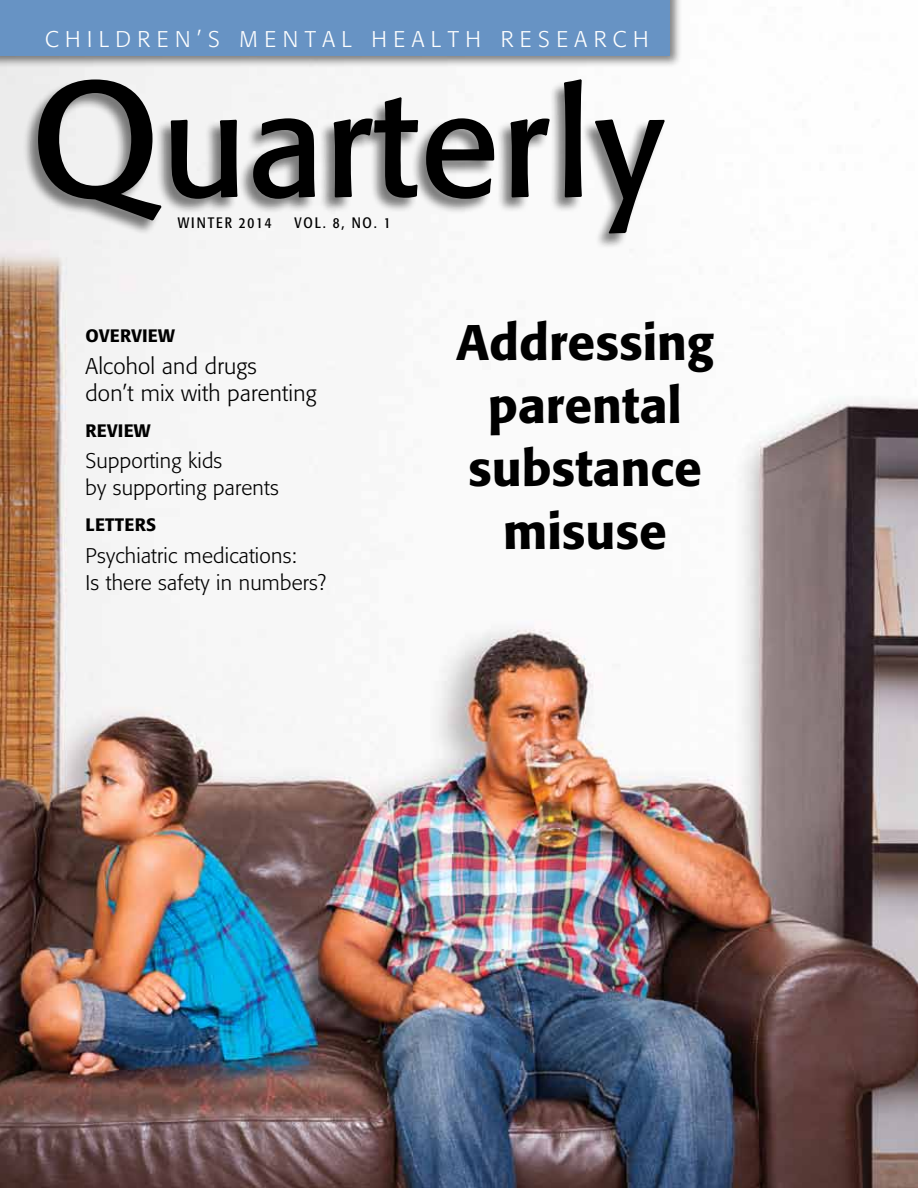
<style>
.page{position:relative;width:918px;height:1188px;background:#fff}
.page>*{position:absolute;margin:0;border:0;box-sizing:border-box;transform-origin:0 0}
.t1{font:147.6px "Formata";color:#000}
.t2{font:500 49.5px/63px "Formata";color:#000;text-align:center}
.t3{font:300 22.5px/27px "Formata";letter-spacing:.01em;color:#000}
.t4{font:300 22.5px "Formata";letter-spacing:.29em;color:#fff}
.t5{font:300 21px/27px "Formata";letter-spacing:.01em;color:#000}
.t6{font:500 17.85px "Formata";letter-spacing:.015em;color:#000}
.t7{font:condensed 15px "Formata";letter-spacing:.12em;color:#000}
.s1{font-size:163.05px}
</style>
<div class="page">
<img style="left:0;top:69px;width:918px;height:1119px">
<div style="left:0;top:0;width:683px;height:69px;background:#000;opacity:.5"></div>
<div style="left:0;top:0;width:670px;height:56px;background:#6793c4"></div>
<div style="left:22px;top:79px;width:642px;height:170px;background:#000;opacity:.5"></div>
<p class="t4" style="left:45px;top:26px;width:605px">Children’s Mental H ealth Researc h</p>
<h1 class="t1" style="left:29px;top:55px;width:636px"><span class="s1">Q</span>uarterly</h1>
<p class="t7" style="left:178px;top:214px;width:95px">WINTER 2014</p>
<p class="t7" style="left:295px;top:214px;width:98px">Vol. 8, No. 1</p>
<p class="t6" style="left:86px;top:325px;width:91px">OVERVIEW</p>
<p class="t3" style="left:86px;top:353px;width:233px">Alcohol and drugs<br>don’t mix with parenting</p>
<p class="t6" style="left:86px;top:420px;width:67px">REVIEW</p>
<p class="t5" style="left:86px;top:448px;width:195px">Supporting kids<br>by supporting parents</p>
<p class="t6" style="left:86px;top:514px;width:72px">LETTERS</p>
<p class="t5" style="left:86px;top:542px;width:242px">Psychiatric medications:<br>Is there safety in numbers?</p>
<h2 class="t2" style="left:456px;top:311px;width:259px">Addressing parental substance misuse</h2>
</div>
